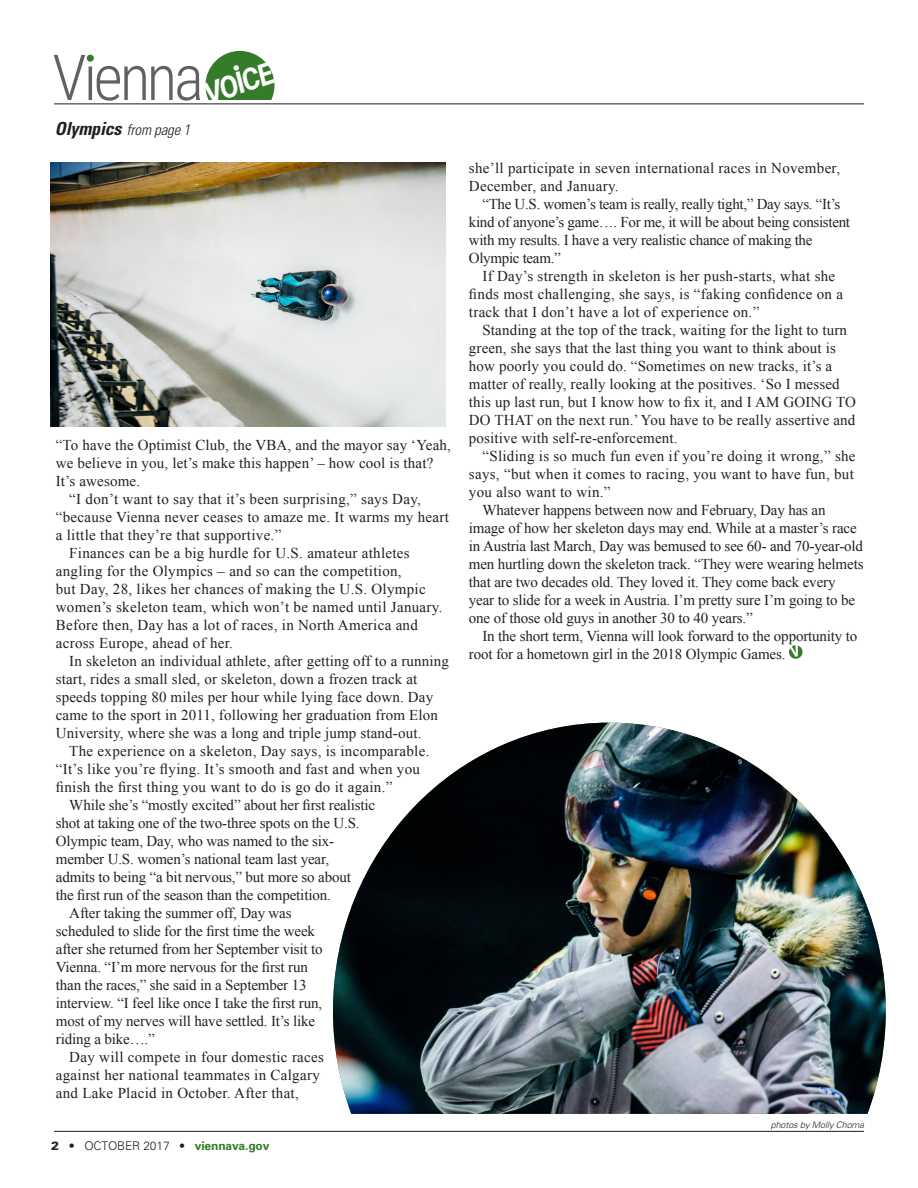
<style>
.page{position:relative;width:918px;height:1188px;background:#fff}
.page>*{position:absolute;margin:0;border:0;box-sizing:border-box;transform-origin:0 0}
.t1{font:700 30.45px "Roboto";color:#fff;scale:.89 1}
.t2{font:15px/18px "Times New Roman";letter-spacing:.01em;color:#231f20}
.t3{font:15px "Times New Roman";letter-spacing:-.01em;color:#231f20}
.t4{font:15px/18px "Times New Roman";letter-spacing:-.02em;color:#231f20}
.t5{font:italic 300 condensed 15px "Univers";letter-spacing:-.01em;color:#231f20}
.t6{font:300 12px "Univers";letter-spacing:-.01em;color:#231f20}
.t7{font:italic 300 9px "Univers";letter-spacing:-.01em;color:#231f20}
.s1{font-weight:700;font-size:18px}
.s2{font-weight:900}
.s3{font-weight:700;color:#357b2b}
</style>
<div class="page">
<svg style="left:789px;top:645px;width:14px;height:14px"></svg>
<img style="left:50px;top:162px;width:396px;height:264px">
<hr style="left:54px;top:1131px;width:810px;height:1px;background:#231f20">
<hr style="left:54px;top:103px;width:810px;height:1px;background:#231f20">
<svg style="left:54px;top:51px;width:220px;height:50px"></svg>
<img style="left:333px;top:723px;width:553px;height:391px">
<p class="t5" style="left:55px;top:121px;width:137px"><span class="s1">Olympics</span> from page 1</p>
<h1 class="t1" style="left:198px;top:74px;width:81px;rotate:-18deg">VOICE</h1>
<p class="t2" style="left:56px;top:436px;width:397px">“To have the Optimist Club, the VBA, and the mayor say ‘Yeah,</p>
<p class="t2" style="left:56px;top:454px;width:379px">we believe in you, let’s make this happen’ – how cool is that?</p>
<p class="t2" style="left:56px;top:472px;width:86px">It’s awesome.</p>
<p class="t2" style="left:69px;top:490px;width:353px">“I don’t want to say that it’s been surprising,” says Day,</p>
<p class="t2" style="left:56px;top:508px;width:395px">“because Vienna never ceases to amaze me. It warms my heart</p>
<p class="t2" style="left:56px;top:526px;width:227px">a little that they’re that supportive.”</p>
<p class="t2" style="left:69px;top:544px;width:342px">Finances can be a big hurdle for U.S. amateur athletes</p>
<p class="t2" style="left:56px;top:562px;width:347px">angling for the Olympics – and so can the competition,</p>
<p class="t2" style="left:56px;top:580px;width:371px">but Day, 28, likes her chances of making the U.S. Olympic</p>
<p class="t2" style="left:56px;top:598px;width:388px">women’s skeleton team, which won’t be named until January.</p>
<p class="t2" style="left:56px;top:616px;width:364px">Before then, Day has a lot of races, in North America and</p>
<p class="t2" style="left:56px;top:634px;width:179px">across Europe, ahead of her.</p>
<p class="t2" style="left:69px;top:652px;width:381px">In skeleton an individual athlete, after getting off to a running</p>
<p class="t2" style="left:56px;top:670px;width:363px">start, rides a small sled, or skeleton, down a frozen track at</p>
<p class="t2" style="left:56px;top:688px;width:379px">speeds topping 80 miles per hour while lying face down. Day</p>
<p class="t2" style="left:56px;top:706px;width:384px">came to the sport in 2011, following her graduation from Elon</p>
<p class="t2" style="left:56px;top:724px;width:367px">University, where she was a long and triple jump stand-out.</p>
<p class="t2" style="left:69px;top:742px;width:362px">The experience on a skeleton, Day says, is incomparable.</p>
<p class="t2" style="left:56px;top:760px;width:366px">“It’s like you’re flying. It’s smooth and fast and when you</p>
<p class="t2" style="left:56px;top:778px;width:338px">finish the first thing you want to do is go do it again.”</p>
<p class="t3" style="left:69px;top:795px;width:307px">While she’s “mostly excited” about her first realistic</p>
<p class="t3" style="left:56px;top:813px;width:305px">shot at taking one of the two-three spots on the U.S.</p>
<p class="t3" style="left:56px;top:831px;width:280px">Olympic team, Day, who was named to the six-</p>
<p class="t3" style="left:56px;top:849px;width:275px">member U.S. women’s national team last year,</p>
<p class="t3" style="left:56px;top:867px;width:297px">admits to being “a bit nervous,” but more so about</p>
<p class="t3" style="left:56px;top:885px;width:277px">the first run of the season than the competition.</p>
<p class="t3" style="left:69px;top:903px;width:224px">After taking the summer off, Day was</p>
<p class="t3" style="left:56px;top:921px;width:261px">scheduled to slide for the first time the week</p>
<p class="t3" style="left:56px;top:939px;width:268px">after she returned from her September visit to</p>
<p class="t3" style="left:56px;top:957px;width:254px">Vienna. “I’m more nervous for the first run</p>
<p class="t3" style="left:56px;top:975px;width:252px">than the races,” she said in a September 13</p>
<p class="t3" style="left:56px;top:993px;width:268px">interview. “I feel like once I take the first run,</p>
<p class="t3" style="left:56px;top:1011px;width:261px">most of my nerves will have settled. It’s like</p>
<p class="t3" style="left:56px;top:1029px;width:100px">riding a bike….”</p>
<p class="t2" style="left:69px;top:1048px;width:256px">Day will compete in four domestic races</p>
<p class="t2" style="left:56px;top:1066px;width:266px">against her national teammates in Calgary</p>
<p class="t2" style="left:56px;top:1084px;width:245px">and Lake Placid in October. After that,</p>
<p class="t6" style="left:51px;top:1138px;width:220px"><span class="s2">2</span> • OCTOBER 2017 • <span class="s3">viennava.gov</span></p>
<p class="t2" style="left:469px;top:159px;width:373px">she’ll participate in seven international races in November,<br>December, and January.</p>
<p class="t4" style="left:469px;top:195px;width:383px;text-indent:14px">“The U.S. women’s team is really, really tight,” Day says. “It’s kind of anyone’s game…. For me, it will be about being consistent with my results. I have a very realistic chance of making the Olympic team.”</p>
<p class="t2" style="left:469px;top:267px;width:376px;text-indent:14px">If Day’s strength in skeleton is her push-starts, what she finds most challenging, she says, is “faking confidence on a track that I don’t have a lot of experience on.”</p>
<p class="t2" style="left:469px;top:321px;width:389px;text-indent:14px">Standing at the top of the track, waiting for the light to turn green, she says that the last thing you want to think about is how poorly you could do. “Sometimes on new tracks, it’s a matter of really, really looking at the positives. ‘So I messed this up last run, but I know how to fix it, and I AM GOING TO DO THAT on the next run.’ You have to be really assertive and positive with self-re-enforcement.</p>
<p class="t2" style="left:482px;top:447px;width:375px">“Sliding is so much fun even if you’re doing it wrong,” she</p>
<p class="t2" style="left:469px;top:465px;width:387px">says, “but when it comes to racing, you want to have fun, but</p>
<p class="t2" style="left:469px;top:483px;width:143px">you also want to win.”</p>
<p class="t3" style="left:482px;top:500px;width:345px">Whatever happens between now and February, Day has an</p>
<p class="t3" style="left:469px;top:518px;width:389px">image of how her skeleton days may end. While at a master’s race</p>
<p class="t3" style="left:469px;top:536px;width:396px">in Austria last March, Day was bemused to see 60- and 70-year-old</p>
<p class="t3" style="left:469px;top:554px;width:396px">men hurtling down the skeleton track. “They were wearing helmets</p>
<p class="t3" style="left:469px;top:572px;width:368px">that are two decades old. They loved it. They come back every</p>
<p class="t3" style="left:469px;top:590px;width:388px">year to slide for a week in Austria. I’m pretty sure I’m going to be</p>
<p class="t3" style="left:469px;top:608px;width:286px">one of those old guys in another 30 to 40 years.”</p>
<p class="t3" style="left:482px;top:626px;width:377px">In the short term, Vienna will look forward to the opportunity to</p>
<p class="t3" style="left:469px;top:644px;width:318px">root for a hometown girl in the 2018 Olympic Games.</p>
<p class="t7" style="left:771px;top:1119px;width:95px">photos by Molly Choma</p>
</div>
